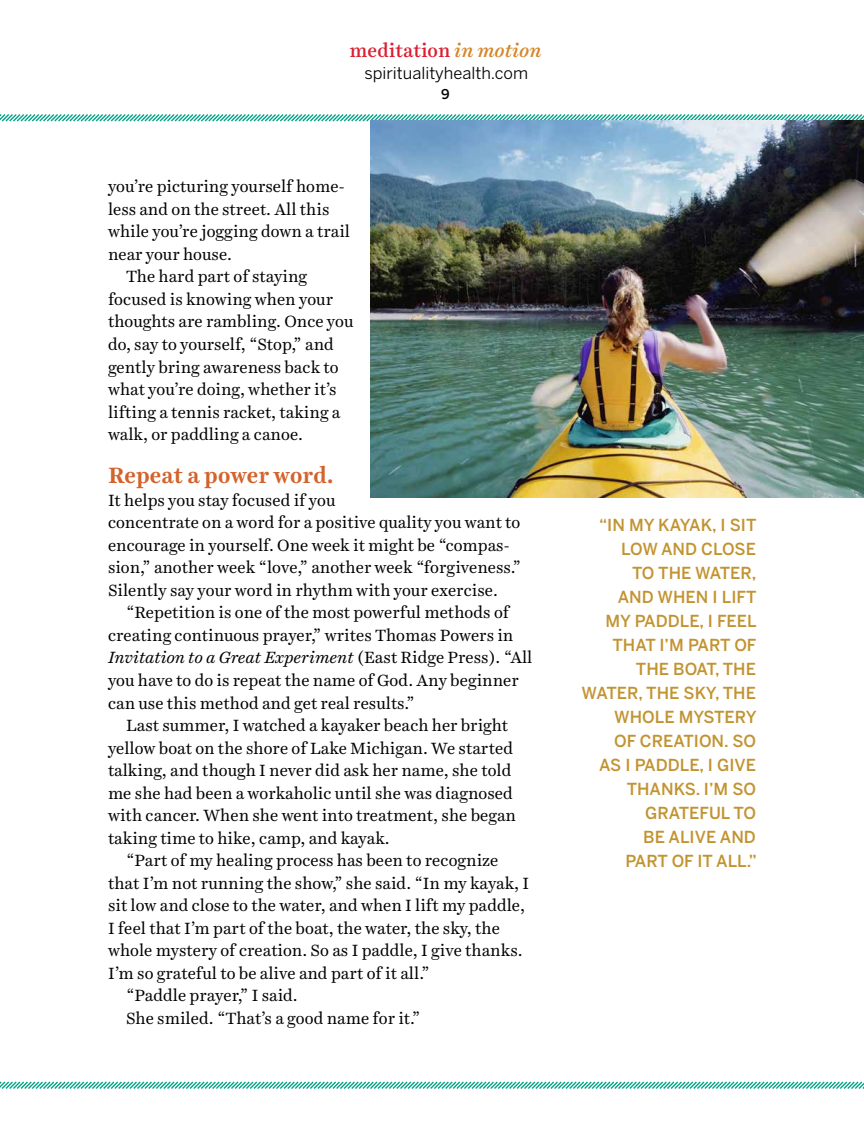
<style>
.page{position:relative;width:864px;height:1134px;background:#fff}
.page>*{position:absolute;margin:0;border:0;box-sizing:border-box;transform-origin:0 0}
.t1{font:700 22.5px "Harriet Text";color:#d3622b}
.t2{font:500 19.2px "Harriet Text";color:#d82133}
.t3{font:16.5px/22.5px "Harriet Text";color:#000}
.t4{font:500 16.5px/24px "Benton Sans";color:#c29331;text-align:right}
.t5{font:16.5px "Benton Sans";color:#000}
.t6{font:500 13.5px "Benton Sans";color:#000}
.s1{font-style:italic;color:#d4862b}
.s2{font-style:italic}
</style>
<div class="page">
<svg style="left:0;top:114px;width:864px;height:9px"></svg>
<svg style="left:0;top:1081px;width:864px;height:8px"></svg>
<img style="left:371px;top:120px;width:493px;height:378px">
<p class="t2" style="left:350px;top:37px;width:193px">meditation <span class="s1">in motion</span></p>
<p class="t5" style="left:364px;top:63px;width:165px">spiritualityhealth.com</p>
<p class="t6" style="left:441px;top:87px;width:10px">9</p>
<p class="t3" style="left:108px;top:175px;width:238px">you’re picturing yourself home-</p>
<p class="t3" style="left:108px;top:198px;width:223px">less and on the street. All this</p>
<p class="t3" style="left:108px;top:220px;width:244px">while you’re jogging down a trail</p>
<p class="t3" style="left:108px;top:243px;width:126px">near your house.</p>
<p class="t3" style="left:126px;top:265px;width:183px">The hard part of staying</p>
<p class="t3" style="left:108px;top:288px;width:227px">focused is knowing when your</p>
<p class="t3" style="left:108px;top:310px;width:247px">thoughts are rambling. Once you</p>
<p class="t3" style="left:108px;top:333px;width:227px">do, say to yourself, “Stop,” and</p>
<p class="t3" style="left:108px;top:355px;width:232px">gently bring awareness back to</p>
<p class="t3" style="left:108px;top:378px;width:230px">what you’re doing, whether it’s</p>
<p class="t3" style="left:108px;top:400px;width:234px">lifting a tennis racket, taking a</p>
<p class="t3" style="left:108px;top:423px;width:197px">walk, or paddling a canoe.</p>
<h1 class="t1" style="left:108px;top:460px;width:227px">Repeat a power word.</h1>
<p class="t3" style="left:108px;top:489px;width:415px">It helps you stay focused if you<br>concentrate on a word for a positive quality you want to encourage in yourself. One week it might be “compas&shy;sion,” another week “love,” another week “forgiveness.” Silently say your word in rhythm with your exercise.</p>
<p class="t3" style="left:108px;top:601px;width:426px;text-indent:18px">“Repetition is one of the most powerful methods of creating continuous prayer,” writes Thomas Powers in <span class="s2">Invitation to a Great Experiment</span> (East Ridge Press). “All you have to do is repeat the name of God. Any beginner can use this method and get real results.”</p>
<p class="t3" style="left:108px;top:714px;width:410px;text-indent:18px">Last summer, I watched a kayaker beach her bright yellow boat on the shore of Lake Michigan. We started talking, and though I never did ask her name, she told me she had been a workaholic until she was diagnosed with cancer. When she went into treatment, she began taking time to hike, camp, and kayak.</p>
<p class="t3" style="left:126px;top:849px;width:374px">“Part of my healing process has been to recognize</p>
<p class="t3" style="left:108px;top:871px;width:423px">that I’m not running the show,” she said. “In my kayak, I</p>
<p class="t3" style="left:108px;top:894px;width:419px">sit low and close to the water, and when I lift my paddle,</p>
<p class="t3" style="left:108px;top:916px;width:394px">I feel that I’m part of the boat, the water, the sky, the</p>
<p class="t3" style="left:108px;top:939px;width:416px">whole mystery of creation. So as I paddle, I give thanks.</p>
<p class="t3" style="left:108px;top:961px;width:323px">I’m so grateful to be alive and part of it all.”</p>
<p class="t3" style="left:126px;top:984px;width:173px">“Paddle prayer,” I said.</p>
<p class="t3" style="left:126px;top:1006px;width:296px">She smiled. “That’s a good name for it.”</p>
<p class="t4" style="left:582px;top:514px;width:177px">“IN MY KAYAK, I SIT<br>LOW AND CLOSE<br>TO THE WATER,<br>AND WHEN I LIFT<br>MY PADDLE, I FEEL<br>THAT I’M PART OF<br>THE BOAT, THE<br>WATER, THE SKY, THE<br>WHOLE MYSTERY<br>OF CREATION. SO<br>AS I PADDLE, I GIVE<br>THANKS. I’M SO<br>GRATEFUL TO<br>BE ALIVE AND<br>PART OF IT ALL.”</p>
</div>
